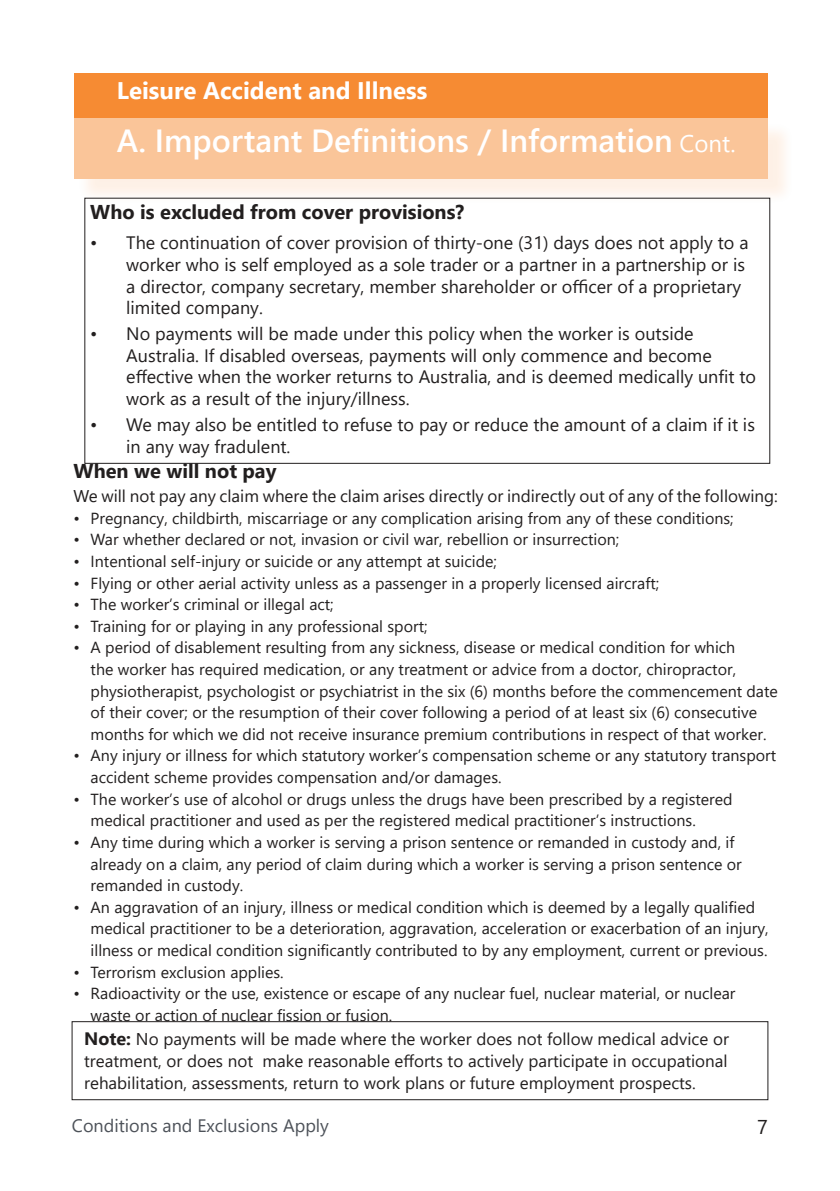
<style>
.page{position:relative;width:840px;height:1191px;background:#fff}
.page>*{position:absolute;margin:0;border:0;box-sizing:border-box;transform-origin:0 0}
.t1{font:600 32px "Segoe UI";color:#fff}
.t2{font:700 24px "Segoe UI";color:#fff}
.t3{font:700 20px "Segoe UI";color:#221f1f}
.t4{font:20px "Segoe UI";color:#221f1f}
.t5{font:18px/21.6px "Segoe UI";color:#221f1f}
.t6{font:18px "Segoe UI";color:#4d5259}
.t7{font:17px/22px "Segoe UI";color:#221f1f;text-align:justify}
.t8{font:16px/21.6px "Segoe UI";color:#221f1f}
.s1{font-weight:400;font-size:24px}
.s2{font-weight:700;font-size:18px}
</style>
<div class="page">
<div style="left:74px;top:73px;width:693px;height:44px;background:#f68b33"></div>
<div style="left:76px;top:121px;width:716px;height:82px;background:#f68b33;opacity:.25"></div>
<div style="left:74px;top:117px;width:693px;height:61px;background:#fac599"></div>
<div style="left:72px;top:1021px;width:695px;height:79px;border:1px solid #221f1f"></div>
<h2 class="t2" style="left:117px;top:81px;width:312px">Leisure Accident and Illness</h2>
<h1 class="t1" style="left:117px;top:111px;width:619px">A. Important Definitions / Information <span class="s1">Cont.</span></h1>
<p class="t3" style="left:90px;top:204px;width:375px">Who is excluded from cover provisions?</p>
<p class="t5" style="left:126px;top:234px;width:623px;text-indent:-36px">• The continuation of cover provision of thirty-one (31) days does not apply to a worker who is self employed as a sole trader or a partner in a partnership or is a director, company secretary, member shareholder or officer of a proprietary limited company.</p>
<p class="t5" style="left:126px;top:325px;width:631px;text-indent:-36px">• No payments will be made under this policy when the worker is outside Australia. If disabled overseas, payments will only commence and become effective when the worker returns to Australia, and is deemed medically unfit to work as a result of the injury/illness.</p>
<p class="t5" style="left:126px;top:415px;width:630px;text-indent:-36px">• We may also be entitled to refuse to pay or reduce the amount of a claim if it is in any way fradulent.</p>
<p class="t3" style="left:73px;top:463px;width:204px">When we will not pay</p>
<p class="t7" style="left:73px;top:483px;width:705px">We will not pay any claim where the claim arises directly or indirectly out of any of the following:</p>
<p class="t8" style="left:73px;top:509px;width:661px">• Pregnancy, childbirth, miscarriage or any complication arising from any of these conditions;</p>
<p class="t8" style="left:73px;top:530px;width:547px">• War whether declared or not, invasion or civil war, rebellion or insurrection;</p>
<p class="t8" style="left:73px;top:552px;width:424px">• Intentional self-injury or suicide or any attempt at suicide;</p>
<p class="t8" style="left:73px;top:573px;width:587px">• Flying or other aerial activity unless as a passenger in a properly licensed aircraft;</p>
<p class="t8" style="left:73px;top:595px;width:261px">• The worker’s criminal or illegal act;</p>
<p class="t8" style="left:73px;top:617px;width:355px">• Training for or playing in any professional sport;</p>
<p class="t8" style="left:91px;top:638px;width:688px;text-indent:-17px">• A period of disablement resulting from any sickness, disease or medical condition for which<br>the worker has required medication, or any treatment or advice from a doctor, chiropractor, physiotherapist, psychologist or psychiatrist in the six (6) months before the commencement date of their cover; or the resumption of their cover following a period of at least six (6) consecutive months for which we did not receive insurance premium contributions in respect of that worker.</p>
<p class="t8" style="left:91px;top:746px;width:686px;text-indent:-17px">• Any injury or illness for which statutory worker’s compensation scheme or any statutory transport accident scheme provides compensation and/or damages.</p>
<p class="t8" style="left:91px;top:789px;width:643px;text-indent:-17px">• The worker’s use of alcohol or drugs unless the drugs have been prescribed by a registered medical practitioner and used as per the registered medical practitioner’s instructions.</p>
<p class="t8" style="left:91px;top:833px;width:652px;text-indent:-17px">• Any time during which a worker is serving a prison sentence or remanded in custody and, if already on a claim, any period of claim during which a worker is serving a prison sentence or remanded in custody.</p>
<p class="t8" style="left:91px;top:897px;width:679px;text-indent:-17px">• An aggravation of an injury, illness or medical condition which is deemed by a legally qualified medical practitioner to be a deterioration, aggravation, acceleration or exacerbation of an injury, illness or medical condition significantly contributed to by any employment, current or previous.</p>
<p class="t8" style="left:73px;top:962px;width:211px">• Terrorism exclusion applies.</p>
<p class="t8" style="left:91px;top:984px;width:646px;text-indent:-17px">• Radioactivity or the use, existence or escape of any nuclear fuel, nuclear material, or nuclear waste or action of nuclear fission or fusion.</p>
<p class="t7" style="left:84px;top:1026px;width:646px"><span class="s2">Note:</span> No payments will be made where the worker does not follow medical advice or treatment, or does not make reasonable efforts to actively participate in occupational rehabilitation, assessments, return to work plans or future employment prospects.</p>
<p class="t6" style="left:72px;top:1118px;width:258px">Conditions and Exclusions Apply</p>
<p class="t4" style="left:756px;top:1107px;width:12px">7</p>
</div>
